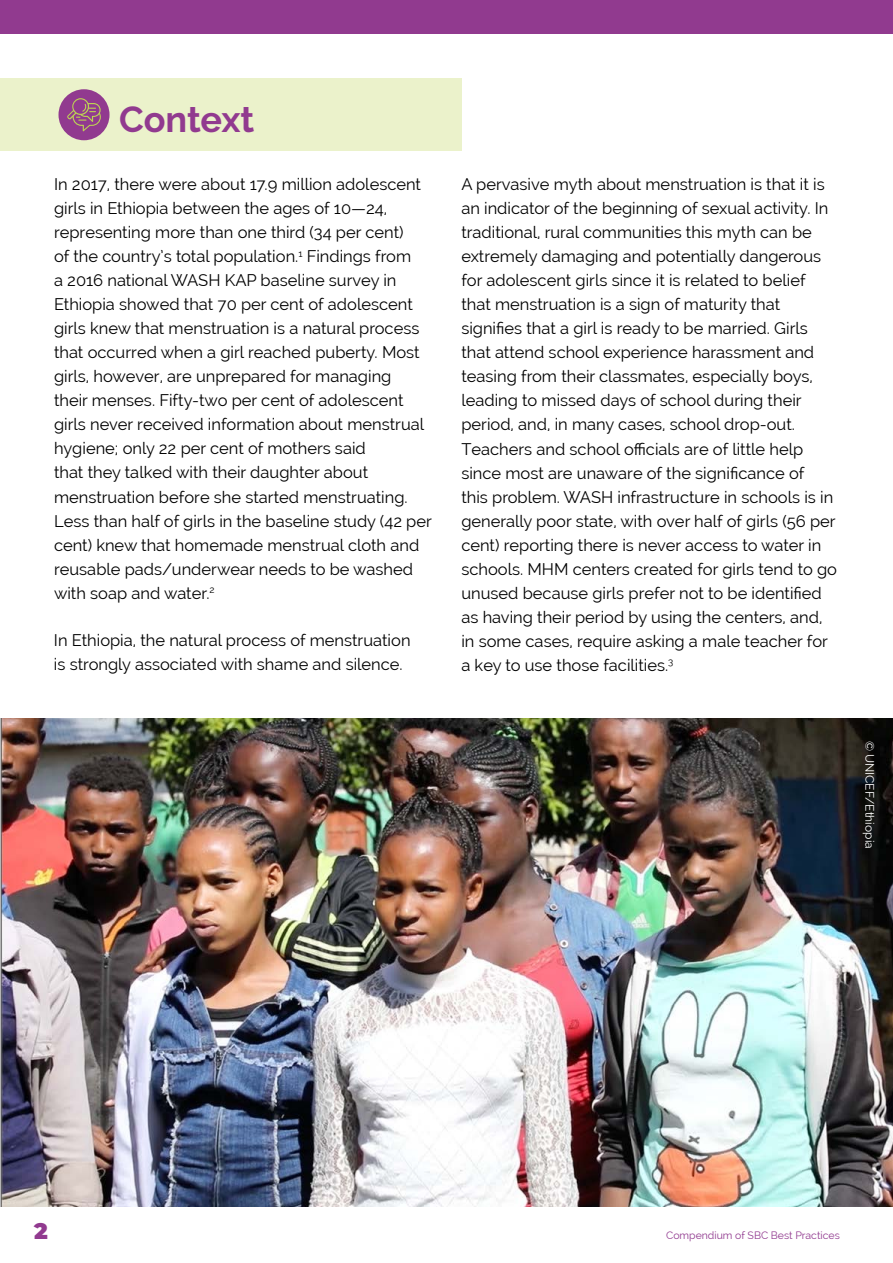
<style>
.page{position:relative;width:893px;height:1263px;background:#fff}
.page>*{position:absolute;margin:0;border:0;box-sizing:border-box;transform-origin:0 0}
.t1{font:700 36px "Raleway";letter-spacing:-.005em;color:#913a8f}
.t2{font:900 22.5px "Montserrat";color:#913a8f}
.t3{font:16.5px/24px "Raleway";color:#000}
.t4{font:12px "Raleway";color:#fff}
.t5{font:10.5px "Raleway";color:#913a8f}
</style>
<div class="page">
<div style="left:0;top:0;width:893px;height:34px;background:#913a8f"></div>
<div style="left:0;top:79px;width:461px;height:72px;background:#ebf2cb"></div>
<div style="left:58px;top:89px;width:52px;height:51px;background:#913a8f;border-radius:50%"></div>
<svg style="left:67px;top:98px;width:34px;height:33px"></svg>
<img style="left:0;top:719px;width:893px;height:487px">
<h1 class="t1" style="left:119px;top:98px;width:137px">Context</h1>
<p class="t3" style="left:54px;top:173px;width:379px">In 2017, there were about 17.9 million adolescent girls in Ethiopia between the ages of 10—24, representing more than one third (34 per cent)<br>of the country’s total population.<sup>1</sup> Findings from<br>a 2016 national WASH KAP baseline survey in Ethiopia showed that 70 per cent of adolescent girls knew that menstruation is a natural process that occurred when a girl reached puberty. Most girls, however, are unprepared for managing<br>their menses. Fifty-two per cent of adolescent girls never received information about menstrual hygiene; only 22 per cent of mothers said<br>that they talked with their daughter about menstruation before she started menstruating.<br>Less than half of girls in the baseline study (42 per cent) knew that homemade menstrual cloth and reusable pads/underwear needs to be washed with soap and water.<sup>2</sup></p>
<p class="t3" style="left:54px;top:629px;width:358px">In Ethiopia, the natural process of menstruation is strongly associated with shame and silence.</p>
<p class="t3" style="left:461px;top:173px;width:377px">A pervasive myth about menstruation is that it is an indicator of the beginning of sexual activity. In traditional, rural communities this myth can be extremely damaging and potentially dangerous for adolescent girls since it is related to belief that menstruation is a sign of maturity that signifies that a girl is ready to be married. Girls that attend school experience harassment and teasing from their classmates, especially boys, leading to missed days of school during their period, and, in many cases, school drop-out.<br>Teachers and school officials are of little help since most are unaware of the significance of<br>this problem. WASH infrastructure in schools is in generally poor state, with over half of girls (56 per cent) reporting there is never access to water in schools. MHM centers created for girls tend to go unused because girls prefer not to be identified as having their period by using the centers, and, in some cases, require asking a male teacher for a key to use those facilities.<sup>3</sup></p>
<p class="t4" style="left:877px;top:741px;width:110px;rotate:90deg">© UNICEF/Ethiopia</p>
<h2 class="t2" style="left:34px;top:1214px;width:15px">2</h2>
<p class="t5" style="left:666px;top:1229px;width:175px">Compendium of SBC Best Practices</p>
</div>
